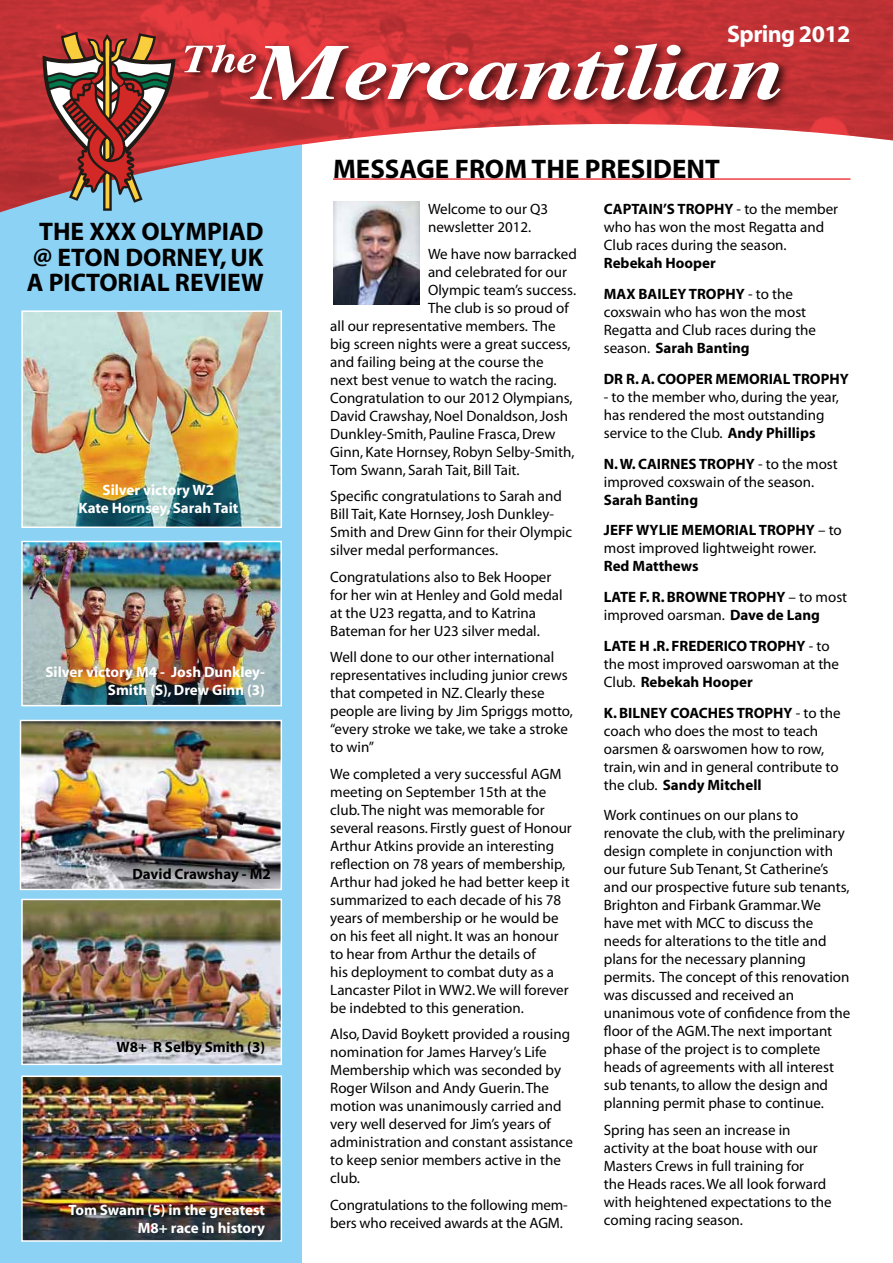
<style>
.page{position:relative;width:893px;height:1263px;background:#fff}
.page>*{position:absolute;margin:0;border:0;box-sizing:border-box;transform-origin:0 0}
.t1{font:700 27px "Myriad";color:#000}
.t2{font:700 25.5px/25.5px "Myriad";color:#000;text-align:center}
.t3{font:700 24px "Myriad";letter-spacing:-.025em;color:#fff}
.t4{font:15px/18px "Myriad";color:#000}
.t5{font:700 15px/30.8px "Myriad";color:#000}
.t6{font:700 15px/18px "Myriad";color:#fff;text-align:right}
.s1{font-weight:700}
.s2{font-weight:400}
</style>
<div class="page">
<div style="left:0;top:0;width:302px;height:1263px;background:#8cd2f4"></div>
<img style="left:0;top:0;width:893px;height:213px">
<svg style="left:43px;top:32px;width:132px;height:179px;background:#9c605a"></svg>
<div style="left:247px;top:40px;width:545px;height:73px;background:#000;opacity:.75"></div>
<div style="left:181px;top:41px;width:87px;height:44px;background:#000;opacity:.75"></div>
<svg style="left:184px;top:44px;width:597px;height:56px"></svg>
<img style="left:333px;top:202px;width:87px;height:102px">
<img style="left:24px;top:313px;width:255px;height:212px">
<div style="left:21px;top:310px;width:261px;height:218px;border:2px solid #fff"></div>
<hr style="left:333px;top:178px;width:517px;height:2px;background:#ef3e42">
<img style="left:24px;top:544px;width:255px;height:159px">
<div style="left:21px;top:541px;width:261px;height:165px;border:2px solid #fff"></div>
<img style="left:24px;top:902px;width:255px;height:160px">
<div style="left:21px;top:899px;width:261px;height:166px;border:2px solid #fff"></div>
<img style="left:24px;top:1078px;width:255px;height:161px">
<div style="left:21px;top:1075px;width:261px;height:167px;border:2px solid #fff"></div>
<img style="left:23px;top:723px;width:256px;height:164px">
<div style="left:20px;top:720px;width:262px;height:170px;border:2px solid #fff"></div>
<h2 class="t2" style="left:27px;top:220px;width:238px">THE XXX OLYMPIAD @ ETON DORNEY, UK<br>A PICTORIAL REVIEW</h2>
<p class="t6" style="left:79px;top:481px;width:161px;text-align:center">Silver victory W2<br>Kate Hornsey, Sarah Tait</p>
<p class="t6" style="left:46px;top:664px;width:221px">Silver victory M4 - Josh Dunkley-<br>Smith (S), Drew Ginn (3)</p>
<p class="t5" style="left:133px;top:859px;width:140px">David Crawshay - M2</p>
<p class="t5" style="left:116px;top:1032px;width:150px">W8+ R Selby Smith (3)</p>
<p class="t6" style="left:68px;top:1201px;width:198px">Tom Swann (5) in the greatest<br>M8+ race in history</p>
<h3 class="t3" style="left:727px;top:22px;width:125px">Spring 2012</h3>
<h1 class="t1" style="left:333px;top:155px;width:388px">MESSAGE FROM THE PRESIDENT</h1>
<p class="t4" style="left:428px;top:201px;width:122px">Welcome to our Q3 newsletter 2012.</p>
<p class="t4" style="left:428px;top:245px;width:150px">We have now barracked</p>
<p class="t4" style="left:428px;top:263px;width:140px">and celebrated for our</p>
<p class="t4" style="left:428px;top:281px;width:150px">Olympic team’s success.</p>
<p class="t4" style="left:428px;top:299px;width:142px">The club is so proud of</p>
<p class="t4" style="left:330px;top:317px;width:227px">all our representative members. The</p>
<p class="t4" style="left:330px;top:335px;width:242px">big screen nights were a great success,</p>
<p class="t4" style="left:330px;top:353px;width:215px">and failing being at the course the</p>
<p class="t4" style="left:330px;top:371px;width:228px">next best venue to watch the racing.</p>
<p class="t4" style="left:330px;top:389px;width:244px">Congratulation to our 2012 Olympians,</p>
<p class="t4" style="left:330px;top:407px;width:239px">David Crawshay, Noel Donaldson, Josh</p>
<p class="t4" style="left:330px;top:425px;width:227px">Dunkley-Smith, Pauline Frasca, Drew</p>
<p class="t4" style="left:330px;top:443px;width:246px">Ginn, Kate Hornsey, Robyn Selby-Smith,</p>
<p class="t4" style="left:330px;top:461px;width:191px">Tom Swann, Sarah Tait, Bill Tait.</p>
<p class="t4" style="left:330px;top:488px;width:243px">Specific congratulations to Sarah and Bill Tait, Kate Hornsey, Josh Dunkley-Smith and Drew Ginn for their Olympic silver medal performances.</p>
<p class="t4" style="left:330px;top:568px;width:234px">Congratulations also to Bek Hooper for her win at Henley and Gold medal at the U23 regatta, and to Katrina Bateman for her U23 silver medal.</p>
<p class="t4" style="left:330px;top:649px;width:244px">Well done to our other international representatives including junior crews that competed in NZ. Clearly these people are living by Jim Spriggs motto, “every stroke we take, we take a stroke to win”</p>
<p class="t4" style="left:330px;top:765px;width:243px">We completed a very successful AGM meeting on September 15th at the club. The night was memorable for several reasons. Firstly guest of Honour Arthur Atkins provide an interesting reflection on 78 years of membership, Arthur had joked he had better keep it summarized to each decade of his 78 years of membership or he would be on his feet all night. It was an honour to hear from Arthur the details of<br>his deployment to combat duty as a Lancaster Pilot in WW2. We will forever be indebted to this generation.</p>
<p class="t4" style="left:330px;top:1026px;width:244px">Also, David Boykett provided a rousing nomination for James Harvey’s Life<br>Membership which was seconded by<br>Roger Wilson and Andy Guerin. The motion was unanimously carried and very well deserved for Jim’s years of administration and constant assistance to keep senior members active in the club.</p>
<p class="t4" style="left:330px;top:1196px;width:239px">Congratulations to the following mem&shy;bers who received awards at the AGM.</p>
<p class="t4" style="left:604px;top:201px;width:236px"><span class="s1">CAPTAIN’S TROPHY</span> - to the member who has won the most Regatta and<br>Club races during the season.</p>
<p class="t5" style="left:604px;top:248px;width:191px">Rebekah Hooper<br>MAX BAILEY TROPHY <span class="s2">- to the</span></p>
<p class="t4" style="left:604px;top:304px;width:214px">coxswain who has won the most<br>Regatta and Club races during the season. <span class="s1">Sarah Banting</span></p>
<p class="t5" style="left:604px;top:364px;width:246px">DR R. A. COOPER MEMORIAL TROPHY</p>
<p class="t4" style="left:604px;top:388px;width:237px">- to the member who, during the year, has rendered the most outstanding service to the Club. <span class="s1">Andy Phillips</span></p>
<p class="t4" style="left:604px;top:455px;width:235px"><span class="s1">N. W. CAIRNES TROPHY</span> - to the most improved coxswain of the season.</p>
<p class="t5" style="left:604px;top:485px;width:239px">Sarah Banting<br>JEFF WYLIE MEMORIAL TROPHY <span class="s2">– to</span></p>
<p class="t4" style="left:604px;top:540px;width:214px">most improved lightweight rower.</p>
<p class="t5" style="left:604px;top:551px;width:245px">Red Matthews<br>LATE F. R. BROWNE TROPHY <span class="s2">– to most</span></p>
<p class="t5" style="left:604px;top:600px;width:227px"><span class="s2">improved oarsman.</span> Dave de Lang<br>LATE H .R. FREDERICO TROPHY <span class="s2">- to</span></p>
<p class="t4" style="left:604px;top:655px;width:237px">the most improved oarswoman at the<br>Club. <span class="s1">Rebekah Hooper</span></p>
<p class="t4" style="left:604px;top:704px;width:238px"><span class="s1">K. BILNEY COACHES TROPHY</span> - to the coach who does the most to teach oarsmen &amp; oarswomen how to row, train, win and in general contribute to the club. <span class="s1">Sandy Mitchell</span></p>
<p class="t4" style="left:604px;top:807px;width:248px">Work continues on our plans to renovate the club, with the preliminary design complete in conjunction with our future Sub Tenant, St Catherine’s and our prospective future sub tenants, Brighton and Firbank Grammar. We have met with MCC to discuss the needs for alterations to the title and plans for the necessary planning permits. The concept of this renovation was discussed and received an unanimous vote of confidence from the floor of the AGM. The next important phase of the project is to complete heads of agreements with all interest sub tenants, to allow the design and planning permit phase to continue.</p>
<p class="t4" style="left:604px;top:1121px;width:229px">Spring has seen an increase in activity at the boat house with our<br>Masters Crews in full training for<br>the Heads races. We all look forward with heightened expectations to the coming racing season.</p>
</div>
